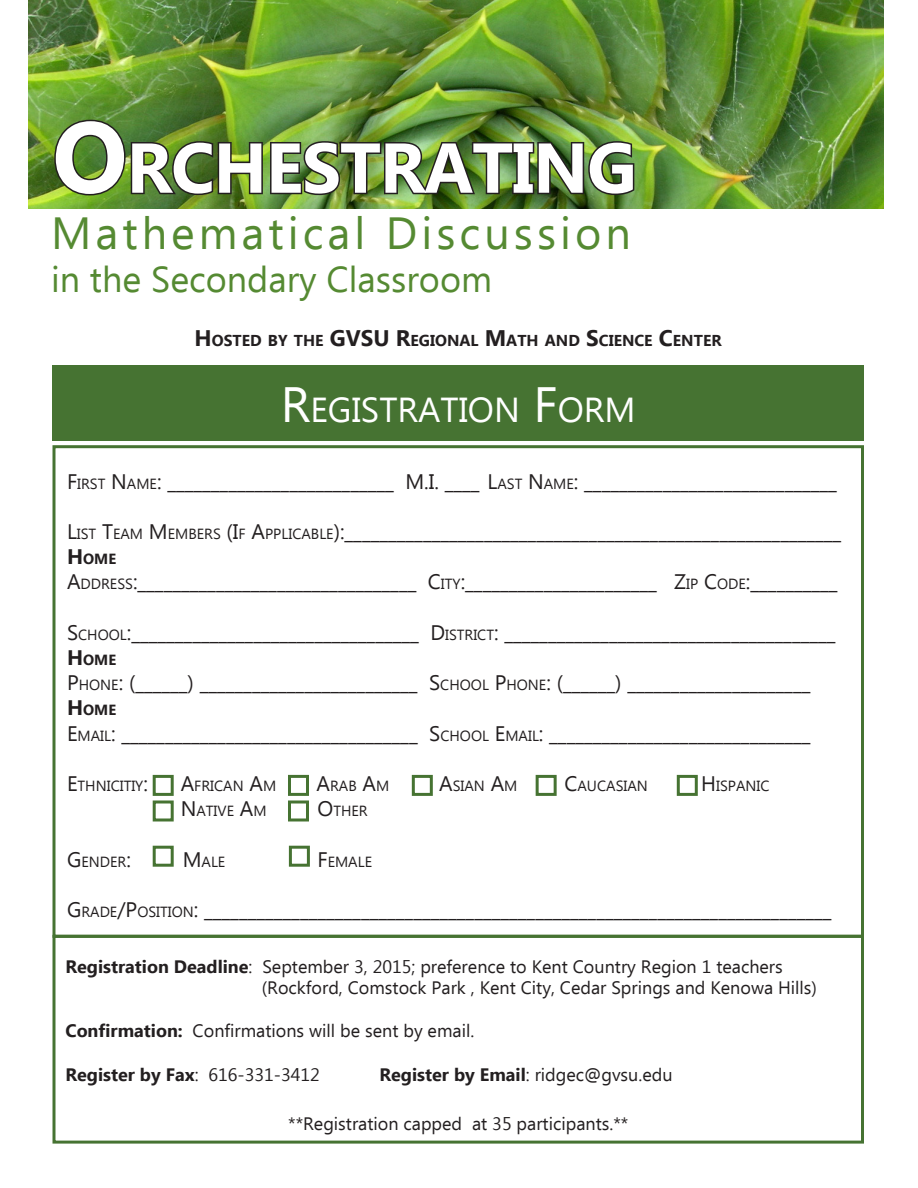
<style>
.page{position:relative;width:918px;height:1188px;background:#fff}
.page>*{position:absolute;margin:0;border:0;box-sizing:border-box;transform-origin:0 0}
.t1{font:700 70.35px "Ebrima";letter-spacing:-.015em;color:#fff}
.t2{font:45px "Ebrima";letter-spacing:.09em;color:#558a32}
.t3{font:36px "Ebrima";color:#558a32}
.t4{font:34.65px "Ebrima";color:#fff}
.t5{font:21px "Ebrima";color:#231f20}
.t6{font:18px "Ebrima";color:#231f20}
.t7{font:700 18px "Ebrima";color:#231f20}
.t8{font:700 15.75px "Ebrima";color:#231f20}
.t9{font:14.7px "Ebrima";color:#231f20}
.t10{font:700 14.7px "Ebrima";color:#231f20}
.s1{font-size:100.5px}
.s2{font-size:22.5px}
.s3{font-size:49.5px}
.s4{font-size:14.7px}
.s5{font-size:21px}
.s6{font-weight:700}
.s7{font-weight:400}
</style>
<div class="page">
<img style="left:28px;top:0;width:856px;height:208px">
<img style="left:53px;top:118px;width:583px;height:79px">
<div style="left:52px;top:366px;width:812px;height:75px;background:#467332"></div>
<div style="left:153px;top:775px;width:21px;height:21px;border:3px solid #467332"></div>
<div style="left:288px;top:775px;width:21px;height:21px;border:3px solid #467332"></div>
<div style="left:412px;top:775px;width:21px;height:21px;border:3px solid #467332"></div>
<div style="left:536px;top:775px;width:21px;height:21px;border:3px solid #467332"></div>
<div style="left:677px;top:775px;width:21px;height:21px;border:3px solid #467332"></div>
<div style="left:288px;top:800px;width:21px;height:21px;border:3px solid #467332"></div>
<div style="left:153px;top:800px;width:21px;height:21px;border:3px solid #467332"></div>
<div style="left:52px;top:935px;width:812px;height:209px;border:3px solid #467332"></div>
<div style="left:153px;top:846px;width:21px;height:21px;border:3px solid #467332"></div>
<div style="left:289px;top:846px;width:21px;height:21px;border:3px solid #467332"></div>
<p class="t1" style="left:52px;top:115px;width:586px"><span class="s1">O</span>RCHESTRATING</p>
<p class="t2" style="left:51px;top:201px;width:582px">Mathematical Discussion</p>
<p class="t3" style="left:51px;top:254px;width:443px">in the Secondary Classroom</p>
<p class="t8" style="left:195px;top:329px;width:529px"><span class="s2">H</span> OSTED BY THE <span class="s2">GVSU R</span>EGIONAL <span class="s2">M</span>ATH AND <span class="s2">S</span>CIENCE <span class="s2">C</span>ENTER</p>
<p class="t4" style="left:281px;top:385px;width:356px"><span class="s3">R</span>EGISTRATION <span class="s3">F</span>ORM</p>
<p class="t5" style="left:67px;top:466px;width:772px">F<span class="s4">IRST</span> N <span class="s4">AME</span>: __________________________ M .I. ____ L<span class="s4">AST</span> N <span class="s4">AME</span>: _____________________________</p>
<p class="t5" style="left:67px;top:517px;width:776px">L<span class="s4">IST</span> T<span class="s4">EAM</span> M <span class="s4">EMBERS</span> (I<span class="s4">F</span> A<span class="s4">PPLICABLE</span>):_________________________________________________________</p>
<p class="t10" style="left:67px;top:548px;width:51px"><span class="s5">H</span>OME</p>
<p class="t5" style="left:67px;top:567px;width:772px">A<span class="s4">DDRESS</span>:________________________________ C<span class="s4">ITY</span>:______________________ Z<span class="s4">IP</span> C<span class="s4">ODE</span>:__________</p>
<p class="t5" style="left:67px;top:618px;width:770px">S<span class="s4">CHOOL</span>:_________________________________ D <span class="s4">ISTRICT</span>: ______________________________________</p>
<p class="t10" style="left:67px;top:649px;width:51px"><span class="s5">H</span>OME</p>
<p class="t5" style="left:67px;top:668px;width:745px">P <span class="s4">HONE</span>: (______) _________________________ S<span class="s4">CHOOL</span> P <span class="s4">HONE</span>: (______) _____________________</p>
<p class="t10" style="left:67px;top:699px;width:51px"><span class="s5">H</span>OME</p>
<p class="t5" style="left:67px;top:718px;width:745px">E <span class="s4">MAIL</span>: __________________________________ S<span class="s4">CHOOL</span> E <span class="s4">MAIL</span>: ______________________________</p>
<p class="t9" style="left:67px;top:775px;width:82px"><span class="s5">E</span>THNICITIY<span class="s5">:</span></p>
<p class="t9" style="left:181px;top:775px;width:97px"><span class="s5">A</span>FRICAN <span class="s5">A</span>M</p>
<p class="t9" style="left:317px;top:775px;width:74px"><span class="s5">A</span>RAB <span class="s5">A</span>M</p>
<p class="t9" style="left:439px;top:775px;width:80px"><span class="s5">A</span>SIAN <span class="s5">A</span>M</p>
<p class="t9" style="left:565px;top:775px;width:85px"><span class="s5">C</span>AUCASIAN</p>
<p class="t9" style="left:701px;top:775px;width:70px"><span class="s5">H</span> ISPANIC</p>
<p class="t9" style="left:181px;top:801px;width:87px"><span class="s5">N</span> ATIVE <span class="s5">A</span>M</p>
<p class="t9" style="left:318px;top:801px;width:50px"><span class="s5">O</span>THER</p>
<p class="t9" style="left:67px;top:851px;width:65px"><span class="s5">G</span> ENDER<span class="s5">:</span></p>
<p class="t9" style="left:183px;top:851px;width:44px"><span class="s5">M</span>ALE</p>
<p class="t9" style="left:317px;top:851px;width:56px"><span class="s5">F</span>EMALE</p>
<p class="t5" style="left:67px;top:895px;width:766px">G <span class="s4">RADE</span>/P <span class="s4">OSITION</span>: ________________________________________________________________________</p>
<p class="t6" style="left:65px;top:953px;width:719px"><span class="s6">Registration Deadline</span>: September 3, 2015; preference to Kent Country Region 1 teachers</p>
<p class="t6" style="left:262px;top:975px;width:557px">(Rockford, Comstock Park , Kent City, Cedar Springs and Kenowa Hills)</p>
<p class="t6" style="left:65px;top:1018px;width:410px"><span class="s6">Confirmation:</span> Confirmations will be sent by email.</p>
<p class="t7" style="left:65px;top:1061px;width:256px">Register by Fax<span class="s7">: 616-331-3412</span></p>
<p class="t6" style="left:380px;top:1061px;width:295px"><span class="s6">Register by Email</span>: ridgec@gvsu.edu</p>
<p class="t6" style="left:288px;top:1111px;width:342px">**Registration capped at 35 participants.**</p>
</div>
